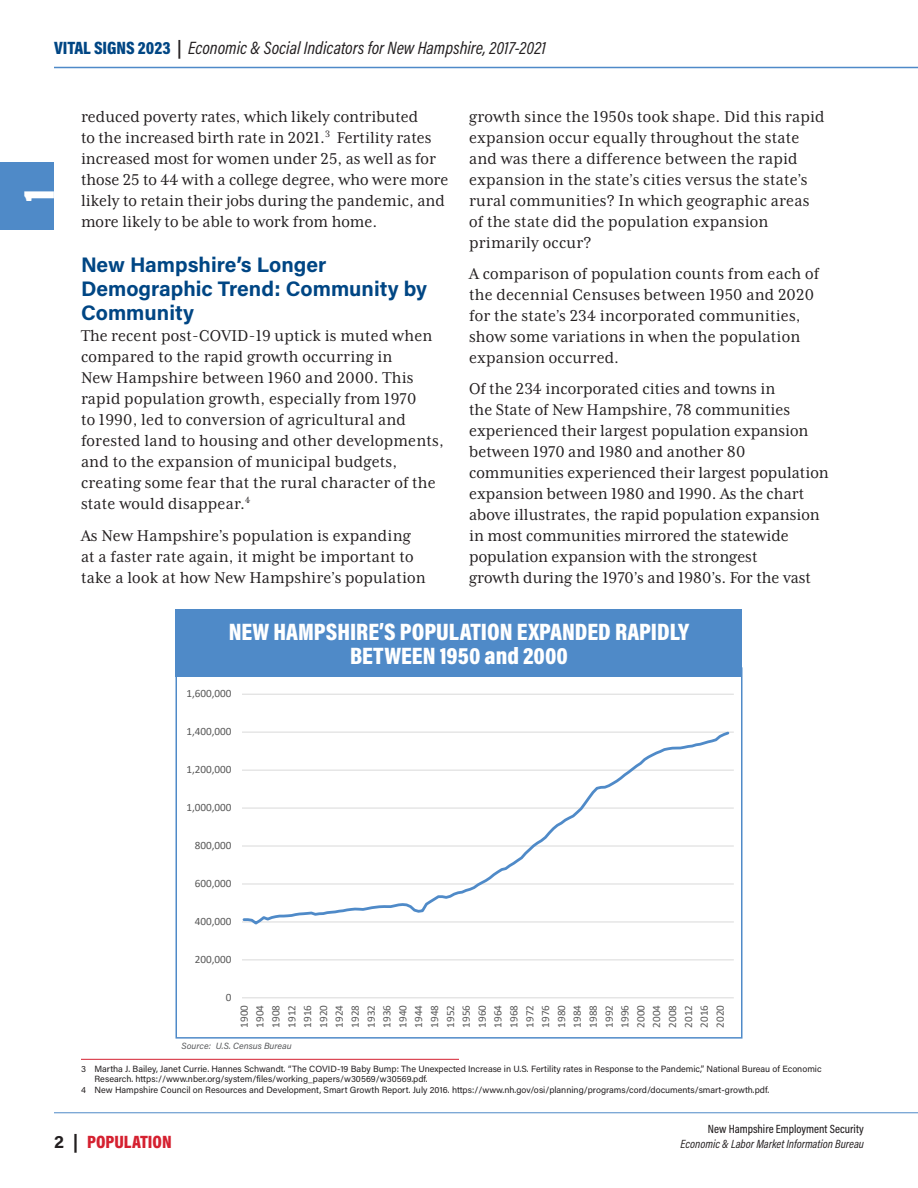
<style>
.page{position:relative;width:918px;height:1188px;background:#fff}
.page>*{position:absolute;margin:0;border:0;box-sizing:border-box;transform-origin:0 0}
.t1{font:900 45px "Acumin Pro Cond";color:#fff}
.t2{font:900 24px/24px "Acumin Pro Cond";color:#fff;text-align:center}
.t3{font:700 21px/24px "Acumin Pro";color:#004684}
.t4{font:18px/21px "Mrs Eaves XL Serif Nar OT";letter-spacing:.01em;color:#231f20}
.t5{font:italic 18px "Acumin Pro Cond";color:#231f20}
.t6{font:900 18px "Acumin Pro Cond";color:#d52130}
.t7{font:italic 12px "Acumin Pro Cond";color:#231f20}
.t8{font:500 12px "Acumin Pro Cond";color:#231f20}
.t9{font:11.25px/15.9px "Calibri";color:#595959;text-align:justify}
.t10{font:9px "Acumin Pro";color:#231f20}
.t11{font:italic 9px "Acumin Pro";color:#57585a}
.s1{font-weight:900;font-style:normal;color:#004684}
.s2{font-weight:700;font-style:normal}
.s3{font-family:"Acumin Pro";font-weight:700;color:#231f20}
</style>
<div class="page">
<hr style="left:54px;top:67px;width:864px;height:1px;background:#4f8ac8">
<hr style="left:54px;top:1112px;width:864px;height:1px;background:#4f8ac8">
<div style="left:0;top:162px;width:54px;height:68px;background:#4f8ac8"></div>
<hr style="left:81px;top:1059px;width:378px;height:1px;background:#d52130">
<hr style="left:242px;top:959px;width:492px;height:1px;background:#d9d9d9">
<hr style="left:242px;top:921px;width:492px;height:1px;background:#d9d9d9">
<hr style="left:242px;top:884px;width:492px;height:1px;background:#d9d9d9">
<hr style="left:242px;top:846px;width:492px;height:1px;background:#d9d9d9">
<hr style="left:242px;top:808px;width:492px;height:1px;background:#d9d9d9">
<hr style="left:242px;top:770px;width:492px;height:1px;background:#d9d9d9">
<hr style="left:242px;top:732px;width:492px;height:1px;background:#d9d9d9">
<hr style="left:242px;top:694px;width:492px;height:1px;background:#d9d9d9">
<hr style="left:242px;top:997px;width:492px;height:1px;background:#d9d9d9">
<svg style="left:242px;top:731px;width:489px;height:194px"></svg>
<div style="left:176px;top:610px;width:566px;height:67px;background:#4f8ac8"></div>
<p class="t5" style="left:54px;top:36px;width:493px"><span class="s1">VITAL SIGNS 2023</span> <span class="s2">|</span> Economic &amp; Social Indicators for New Hampshire, 2017-2021</p>
<h1 class="t1" style="left:9px;top:202px;width:15px;rotate:-90deg">1</h1>
<p class="t4" style="left:81px;top:107px;width:369px">reduced poverty rates, which likely contributed<br>to the increased birth rate in 2021.<sup>3</sup> Fertility rates increased most for women under 25, as well as for those 25 to 44 with a college degree, who were more likely to retain their jobs during the pandemic, and more likely to be able to work from home.</p>
<p class="t3" style="left:81px;top:252px;width:348px">New Hampshire’s Longer<br>Demographic Trend: Community by<br>Community</p>
<p class="t4" style="left:81px;top:325px;width:364px">The recent post-COVID-19 uptick is muted when compared to the rapid growth occurring in<br>New Hampshire between 1960 and 2000. This rapid population growth, especially from 1970<br>to 1990, led to conversion of agricultural and forested land to housing and other developments, and to the expansion of municipal budgets, creating some fear that the rural character of the state would disappear.<sup>4</sup></p>
<p class="t4" style="left:81px;top:525px;width:346px">As New Hampshire’s population is expanding at a faster rate again, it might be important to take a look at how New Hampshire’s population</p>
<p class="t4" style="left:469px;top:107px;width:357px">growth since the 1950s took shape. Did this rapid expansion occur equally throughout the state and was there a difference between the rapid expansion in the state’s cities versus the state’s rural communities? In which geographic areas of the state did the population expansion primarily occur?</p>
<p class="t4" style="left:469px;top:263px;width:352px">A comparison of population counts from each of the decennial Censuses between 1950 and 2020 for the state’s 234 incorporated communities, show some variations in when the population expansion occurred.</p>
<p class="t4" style="left:469px;top:378px;width:361px">Of the 234 incorporated cities and towns in<br>the State of New Hampshire, 78 communities experienced their largest population expansion between 1970 and 1980 and another 80 communities experienced their largest population expansion between 1980 and 1990. As the chart above illustrates, the rapid population expansion in most communities mirrored the statewide population expansion with the strongest<br>growth during the 1970’s and 1980’s. For the vast</p>
<h2 class="t2" style="left:229px;top:619px;width:462px">NEW HAMPSHIRE’S POPULATION EXPANDED RAPIDLY<br>BETWEEN 1950 and 2000</h2>
<p class="t9" style="left:186px;top:685px;width:47px">1,600,000</p>
<p class="t9" style="left:186px;top:723px;width:47px">1,400,000</p>
<p class="t9" style="left:186px;top:761px;width:47px">1,200,000</p>
<p class="t9" style="left:186px;top:799px;width:47px">1,000,000</p>
<p class="t9" style="left:195px;top:837px;width:38px">800,000</p>
<p class="t9" style="left:195px;top:875px;width:38px">600,000</p>
<p class="t9" style="left:195px;top:913px;width:38px">400,000</p>
<p class="t9" style="left:195px;top:951px;width:38px">200,000</p>
<p class="t9" style="left:226px;top:989px;width:7px">0</p>
<p class="t9" style="left:236px;top:1028px;width:24px;rotate:-90deg">1900<br>1904<br>1908<br>1912<br>1916<br>1920<br>1924<br>1928<br>1932<br>1936<br>1940<br>1944<br>1948<br>1952<br>1956<br>1960<br>1964<br>1968<br>1972<br>1976<br>1980<br>1984<br>1988<br>1992<br>1996<br>2000<br>2004<br>2008<br>2012<br>2016<br>2020</p>
<p class="t11" style="left:182px;top:1040px;width:112px">Source: U.S. Census Bureau</p>
<p class="t10" style="left:81px;top:1062px;width:742px">3 Martha J. Bailey, Janet Currie. Hannes Schwandt. “The COVID-19 Baby Bump: The Unexpected Increase in U.S. Fertility rates in Response to the Pandemic,” National Bureau of Economic</p>
<p class="t10" style="left:94px;top:1073px;width:335px">Research. https://www.nber.org/system/files/working_papers/w30569/w30569.pdf.</p>
<p class="t10" style="left:81px;top:1084px;width:690px">4 New Hampshire Council on Resources and Development, Smart Growth Report. July 2016. https://www.nh.gov/osi/planning/programs/cord/documents/smart-growth.pdf.</p>
<p class="t8" style="left:708px;top:1121px;width:158px">New Hampshire Employment Security</p>
<p class="t6" style="left:54px;top:1130px;width:119px"><span class="s3">2 |</span> POPULATION</p>
<p class="t7" style="left:681px;top:1136px;width:185px">Economic &amp; Labor Market Information Bureau</p>
</div>
